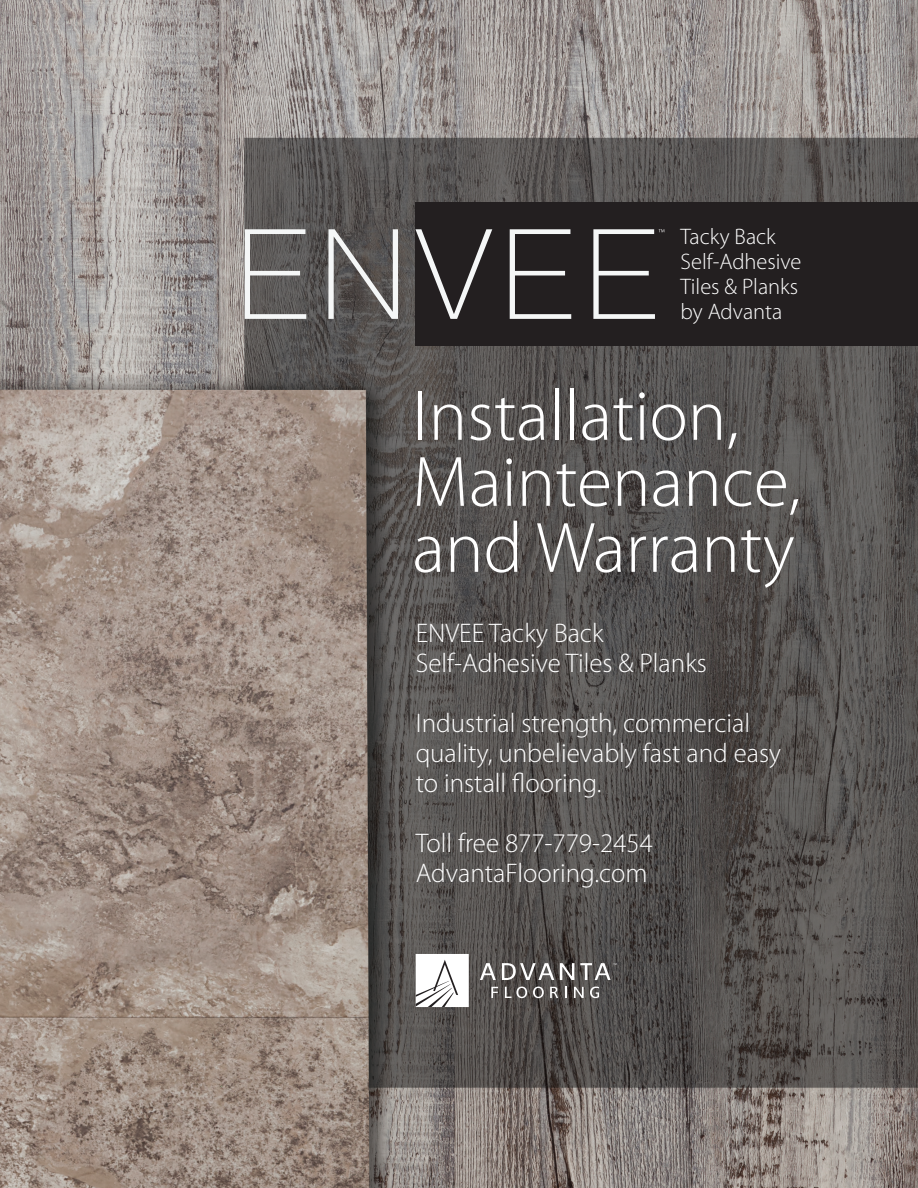
<style>
.page{position:relative;width:918px;height:1188px;background:#fff}
.page>*{position:absolute;margin:0;border:0;box-sizing:border-box;transform-origin:0 0}
.t1{font:300 72px/66px "Myriad Pro";color:#fff}
.t2{font:300 27px/30px "Myriad Pro";color:#fff}
.t3{font:300 22.5px/24.8px "Myriad Pro";color:#fff}
</style>
<div class="page">
<img style="left:0;top:0;width:918px;height:1188px">
<div style="left:415px;top:202px;width:503px;height:144px;background:#231f20"></div>
<svg style="left:245px;top:229px;width:61px;height:90px"></svg>
<svg style="left:328px;top:229px;width:70px;height:90px"></svg>
<svg style="left:415px;top:229px;width:77px;height:90px"></svg>
<svg style="left:510px;top:229px;width:61px;height:90px"></svg>
<svg style="left:593px;top:229px;width:71px;height:90px"></svg>
<svg style="left:480px;top:963px;width:16px;height:17px"></svg>
<svg style="left:502px;top:963px;width:52px;height:17px"></svg>
<svg style="left:560px;top:963px;width:14px;height:17px"></svg>
<svg style="left:491px;top:987px;width:7px;height:11px"></svg>
<svg style="left:505px;top:987px;width:22px;height:11px"></svg>
<svg style="left:533px;top:987px;width:11px;height:11px"></svg>
<svg style="left:550px;top:987px;width:8px;height:11px"></svg>
<svg style="left:574px;top:987px;width:10px;height:11px"></svg>
<svg style="left:590px;top:987px;width:9px;height:11px"></svg>
<div style="left:416px;top:954px;width:53px;height:53px;background:#fff;border:2px solid #fff"></div>
<svg style="left:416px;top:960px;width:42px;height:47px"></svg>
<svg style="left:580px;top:963px;width:37px;height:17px"></svg>
<p class="t3" style="left:681px;top:225px;width:123px">Tacky Back<br>Self-Adhesive<br>Tiles &amp; Planks by Advanta</p>
<h1 class="t1" style="left:412px;top:384px;width:390px">Installation,<br>Maintenance, and Warranty</h1>
<p class="t2" style="left:416px;top:618px;width:293px">ENVEE Tacky Back<br>Self-Adhesive Tiles &amp; Planks</p>
<p class="t2" style="left:416px;top:708px;width:367px">Industrial strength, commercial quality, unbelievably fast and easy to install flooring.</p>
<p class="t2" style="left:416px;top:828px;width:239px">Toll free 877-779-2454<br>AdvantaFlooring.com</p>
</div>
